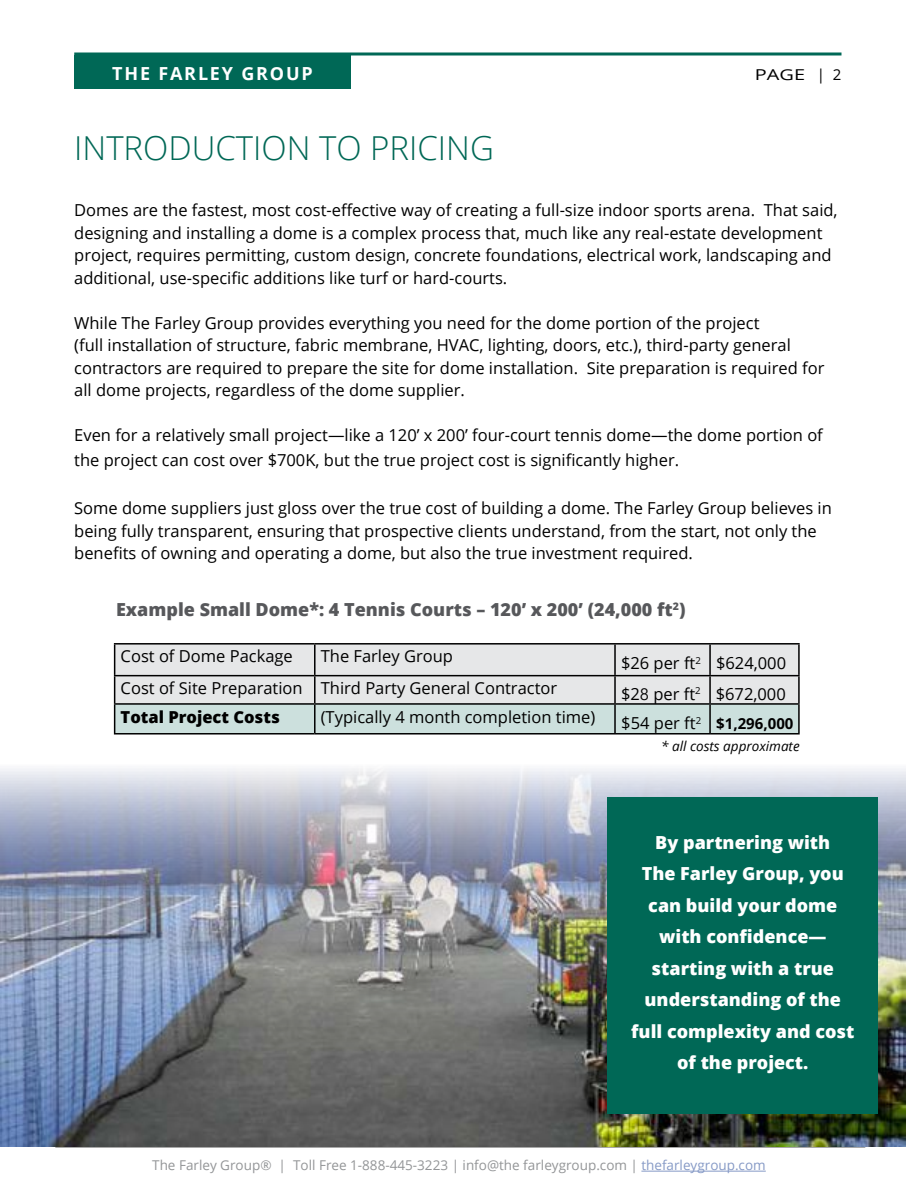
<style>
.page{position:relative;width:918px;height:1188px;background:#fff}
.page>*{position:absolute;margin:0;border:0;box-sizing:border-box;transform-origin:0 0}
.t1{font:300 33px "Open Sans";color:#006856}
.t2{font:800 18px/31.5px "Open Sans";color:#fff;text-align:center}
.t3{font:800 18px "Open Sans";color:#57585b}
.t4{font:700 18px "Open Sans";letter-spacing:.1em;color:#fff}
.t5{font:16.5px/22.5px "Open Sans";color:#000}
.t6{font:800 16.5px "Open Sans";color:#000}
.t7{font:700 15px "Open Sans";color:#000}
.t8{font:15px "Open Sans";color:#000;scale:1.33 1}
.t9{font:13.5px "Open Sans";color:#939597}
.t10{font:italic 13.5px "Open Sans";color:#000}
.s1{font-family:"Avenir"}
.s2{font-weight:400;font-size:16.5px}
.s3{color:#869ac6}
</style>
<div class="page">
<svg style="left:74px;top:52px;width:768px;height:4px;background:#348678"></svg>
<div style="left:74px;top:56px;width:277px;height:33px;background:#006856"></div>
<hr style="left:641px;top:1171px;width:125px;height:1px;background:#869ac6">
<hr style="left:55px;top:1146px;width:810px;height:1px;background:#000">
<img style="left:0;top:768px;width:906px;height:378px">
<hr style="left:114px;top:643px;width:201px;height:2px;background:#000">
<hr style="left:315px;top:643px;width:300px;height:2px;background:#000">
<hr style="left:615px;top:643px;width:95px;height:2px;background:#000">
<hr style="left:710px;top:643px;width:90px;height:2px;background:#000">
<hr style="left:798px;top:645px;width:2px;height:30px;background:#000">
<hr style="left:710px;top:675px;width:90px;height:1px;background:#000">
<hr style="left:798px;top:676px;width:2px;height:27px;background:#000">
<svg style="left:114px;top:644px;width:685px;height:89px;background:#d5dcdc"></svg>
<hr style="left:315px;top:703px;width:300px;height:2px;background:#000">
<hr style="left:314px;top:705px;width:2px;height:28px;background:#000">
<hr style="left:615px;top:703px;width:95px;height:2px;background:#000">
<hr style="left:614px;top:705px;width:2px;height:28px;background:#000">
<hr style="left:710px;top:703px;width:90px;height:2px;background:#000">
<hr style="left:709px;top:705px;width:2px;height:28px;background:#000">
<hr style="left:798px;top:705px;width:2px;height:28px;background:#000">
<hr style="left:114px;top:733px;width:201px;height:2px;background:#000">
<hr style="left:315px;top:733px;width:300px;height:2px;background:#000">
<hr style="left:615px;top:733px;width:95px;height:2px;background:#000">
<hr style="left:710px;top:733px;width:90px;height:2px;background:#000">
<div style="left:608px;top:797px;width:270px;height:316px;background:#006856"></div>
<p class="t4" style="left:112px;top:61px;width:202px">THE FARLEY GROUP</p>
<p class="t8" style="left:755px;top:65px;width:67px">PAGE | 2</p>
<h1 class="t1" style="left:74px;top:126px;width:421px">INTRODUCTION TO PRICING</h1>
<p class="t5" style="left:74px;top:199px;width:765px">Domes are the fastest, most cost-effective way of creating a full-size indoor sports arena. That said, designing and installing a dome is a complex process that, much like any real-estate development project, requires permitting, custom design, concrete foundations, electrical work, landscaping and additional, use-specific additions like turf or hard-courts.</p>
<p class="t5" style="left:74px;top:311px;width:752px">While The Farley Group provides everything you need for the dome portion of the project<br>(full installation of structure, fabric membrane, HVAC, lighting, doors, etc.), third-party general contractors are required to prepare the site for dome installation. Site preparation is required for all dome projects, regardless of the dome supplier.</p>
<p class="t5" style="left:74px;top:422px;width:750px;line-height:24.9px">Even for a relatively small project—like a 120’ x 200’ four-court tennis dome—the dome portion of the project can cost over $700K, but the true project cost is significantly higher.</p>
<p class="t5" style="left:74px;top:496px;width:759px">Some dome suppliers just gloss over the true cost of building a dome. The Farley Group believes in being fully transparent, ensuring that prospective clients understand, from the start, not only the benefits of owning and operating a dome, but also the true investment required.</p>
<p class="t3" style="left:116px;top:596px;width:571px">Example Small Dome*: 4 Tennis Courts – 120’ x 200’ (24,000 ft<sup>2</sup>)</p>
<p class="t5" style="left:121px;top:645px;width:174px">Cost of Dome Package</p>
<p class="t5" style="left:321px;top:645px;width:134px">The Farley Group</p>
<p class="t5" style="left:621px;top:652px;width:167px">$26 per ft<sup>2</sup> $624,000</p>
<p class="t5" style="left:121px;top:677px;width:438px">Cost of Site Preparation Third Party General Contractor</p>
<p class="t5" style="left:621px;top:682px;width:166px">$2<span class="s1">8</span> per ft<sup>2</sup> $672,000</p>
<p class="t6" style="left:121px;top:704px;width:161px">Total Project Costs</p>
<p class="t5" style="left:321px;top:705px;width:276px">(Typically 4 month completion time)</p>
<p class="t7" style="left:621px;top:713px;width:174px"><span class="s2">$54 per ft</span><sup>2</sup> $1,296,000</p>
<p class="t10" style="left:661px;top:737px;width:140px">* all costs approximate</p>
<p class="t2" style="left:631px;top:826px;width:225px">By partnering with<br>The Farley Group, you can build your dome with confidence— starting with a true understanding of the full complexity and cost of the project.</p>
<p class="t9" style="left:152px;top:1156px;width:615px">The Farley Group® | Toll Free 1-888-445-3223 | info@the farleygroup.com | <span class="s3">thefarleygroup.com</span></p>
</div>
